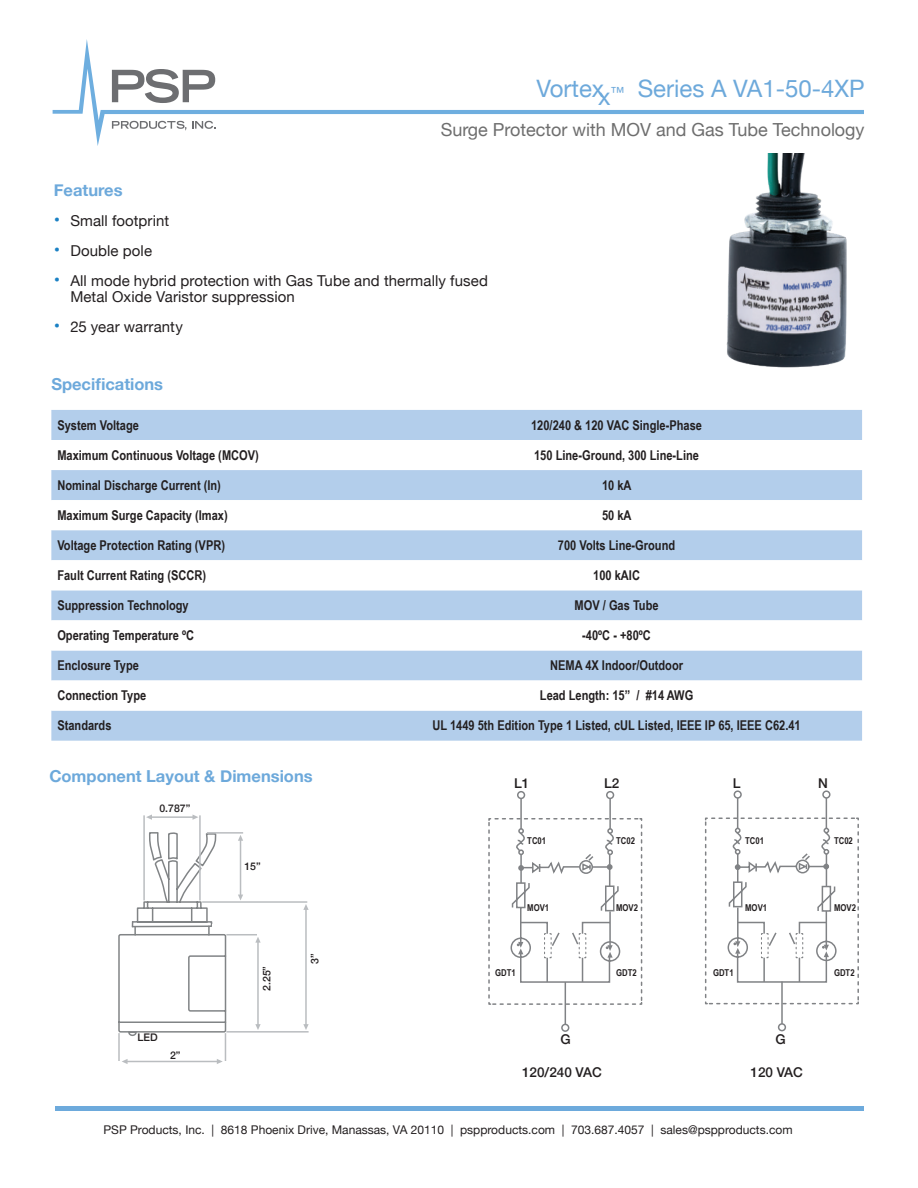
<style>
.page{position:relative;width:918px;height:1188px;background:#fff}
.page>*{position:absolute;margin:0;border:0;box-sizing:border-box;transform-origin:0 0}
.t1{font:24px "Helvetica Neue";color:#6da9db}
.t2{font:18px "Helvetica Neue";color:#6e6e6e}
.t3{font:700 16.5px "Helvetica Neue";color:#6da9db}
.t4{font:15px/15.8px "Helvetica Neue";letter-spacing:.005em;color:#231f20}
.t5{font:700 13.5px "Arial Narrow";color:#231f20}
.t6{font:500 13.5px "Helvetica Neue";color:#231f20}
.t7{font:12px "Helvetica Neue";color:#231f20}
.t8{font:500 10.5px "Helvetica Neue";color:#231f20}
.t9{font:700 9.45px "Arial Narrow";color:#231f20}
.s1{font-size:13.95px}
.s2{font-size:18px;color:#1b81c4}
</style>
<div class="page">
<svg style="left:53px;top:39px;width:811px;height:107px"></svg>
<svg style="left:112px;top:121px;width:74px;height:9px"></svg>
<svg style="left:192px;top:121px;width:23px;height:8px"></svg>
<svg style="left:112px;top:69px;width:103px;height:34px"></svg>
<hr style="left:55px;top:1107px;width:809px;height:4px;background:#6daadc">
<div style="left:51px;top:410px;width:811px;height:331px;background:#b3ceeb"></div>
<svg style="left:51px;top:440px;width:811px;height:271px"></svg>
<div style="left:517px;top:791px;width:8px;height:8px;border:2px solid #808285;border-radius:50%"></div>
<hr style="left:520px;top:798px;width:2px;height:32px;background:#808285">
<div style="left:561px;top:1024px;width:8px;height:8px;border:2px solid #808285;border-radius:50%"></div>
<hr style="left:565px;top:982px;width:1px;height:42px;background:#808285">
<div style="left:606px;top:791px;width:8px;height:8px;border:2px solid #808285;border-radius:50%"></div>
<hr style="left:609px;top:798px;width:2px;height:32px;background:#808285">
<svg style="left:488px;top:817px;width:155px;height:189px"></svg>
<div style="left:778px;top:1023px;width:8px;height:8px;border:2px solid #808285;border-radius:50%"></div>
<hr style="left:781px;top:982px;width:2px;height:42px;background:#808285">
<div style="left:734px;top:790px;width:8px;height:9px;border:2px solid #808285;border-radius:50%"></div>
<hr style="left:737px;top:798px;width:1px;height:32px;background:#808285">
<div style="left:822px;top:790px;width:9px;height:9px;border:2px solid #808285;border-radius:50%"></div>
<hr style="left:826px;top:798px;width:1px;height:32px;background:#808285">
<svg style="left:705px;top:817px;width:154px;height:188px"></svg>
<img style="left:726px;top:154px;width:121px;height:214px">
<hr style="left:143px;top:815px;width:2px;height:85px;background:#babdc0">
<hr style="left:199px;top:815px;width:2px;height:85px;background:#babdc0">
<hr style="left:149px;top:816px;width:45px;height:2px;background:#babdc0">
<hr style="left:207px;top:832px;width:36px;height:2px;background:#babdc0">
<hr style="left:240px;top:840px;width:1px;height:56px;background:#babdc0">
<hr style="left:202px;top:901px;width:105px;height:2px;background:#babdc0">
<hr style="left:226px;top:934px;width:35px;height:1px;background:#babdc0">
<hr style="left:305px;top:909px;width:2px;height:116px;background:#babdc0">
<hr style="left:257px;top:940px;width:2px;height:85px;background:#babdc0">
<hr style="left:226px;top:1031px;width:83px;height:2px;background:#babdc0">
<hr style="left:225px;top:1033px;width:1px;height:59px;background:#babdc0">
<hr style="left:118px;top:1033px;width:2px;height:31px;background:#babdc0">
<hr style="left:127px;top:1061px;width:91px;height:1px;background:#babdc0">
<svg style="left:146px;top:814px;width:6px;height:6px"></svg>
<svg style="left:193px;top:815px;width:5px;height:5px"></svg>
<svg style="left:217px;top:1059px;width:6px;height:5px"></svg>
<svg style="left:238px;top:835px;width:5px;height:6px"></svg>
<svg style="left:238px;top:895px;width:5px;height:5px"></svg>
<svg style="left:303px;top:1024px;width:6px;height:6px"></svg>
<svg style="left:303px;top:904px;width:6px;height:6px"></svg>
<svg style="left:255px;top:1024px;width:6px;height:6px"></svg>
<div style="left:114px;top:1085px;width:118px;height:12px;background:#fff"></div>
<svg style="left:118px;top:1059px;width:10px;height:5px"></svg>
<hr style="left:224px;top:1062px;width:3px;height:23px;background:#fff">
<svg style="left:255px;top:934px;width:6px;height:9px"></svg>
<svg style="left:118px;top:832px;width:109px;height:205px"></svg>
<img style="left:732px;top:265px;width:112px;height:72px">
<h1 class="t1" style="left:536px;top:72px;width:330px">Vortexx<span class="s1">™</span> Series A VA1-50-4XP</h1>
<h2 class="t2" style="left:441px;top:117px;width:425px">Surge Protector with MOV and Gas Tube Technology</h2>
<p class="t3" style="left:54px;top:177px;width:70px">Features</p>
<p class="t4" style="left:54px;top:214px;width:117px"><span class="s2">•</span> Small footprint</p>
<p class="t4" style="left:54px;top:244px;width:100px"><span class="s2">•</span> Double pole</p>
<p class="t4" style="left:70px;top:274px;width:419px;text-indent:-17px"><span class="s2">•</span> All mode hybrid protection with Gas Tube and thermally fused<br>Metal Oxide Varistor suppression</p>
<p class="t4" style="left:54px;top:319px;width:131px"><span class="s2">•</span> 25 year warranty</p>
<p class="t3" style="left:51px;top:372px;width:113px">Specifications</p>
<p class="t5" style="left:57px;top:415px;width:83px">System Voltage</p>
<p class="t5" style="left:531px;top:415px;width:172px">120/240 &amp; 120 VAC Single-Phase</p>
<p class="t5" style="left:57px;top:445px;width:203px">Maximum Continuous Voltage (MCOV)</p>
<p class="t5" style="left:534px;top:445px;width:166px">150 Line-Ground, 300 Line-Line</p>
<p class="t5" style="left:57px;top:475px;width:165px">Nominal Discharge Current (In)</p>
<p class="t5" style="left:602px;top:475px;width:31px">10 kA</p>
<p class="t5" style="left:57px;top:505px;width:172px">Maximum Surge Capacity (Imax)</p>
<p class="t5" style="left:602px;top:505px;width:31px">50 kA</p>
<p class="t5" style="left:57px;top:535px;width:169px">Voltage Protection Rating (VPR)</p>
<p class="t5" style="left:558px;top:535px;width:119px">700 Volts Line-Ground</p>
<p class="t5" style="left:57px;top:565px;width:150px">Fault Current Rating (SCCR)</p>
<p class="t5" style="left:593px;top:565px;width:48px">100 kAIC</p>
<p class="t5" style="left:57px;top:595px;width:133px">Suppression Technology</p>
<p class="t5" style="left:575px;top:595px;width:86px">MOV / Gas Tube</p>
<p class="t5" style="left:57px;top:625px;width:138px">Operating Temperature ºC</p>
<p class="t5" style="left:582px;top:625px;width:70px">-40ºC - +80ºC</p>
<p class="t5" style="left:57px;top:655px;width:83px">Enclosure Type</p>
<p class="t5" style="left:550px;top:655px;width:135px">NEMA 4X Indoor/Outdoor</p>
<p class="t5" style="left:57px;top:685px;width:90px">Connection Type</p>
<p class="t5" style="left:540px;top:685px;width:155px">Lead Length: 15” / #14 AWG</p>
<p class="t5" style="left:57px;top:715px;width:56px">Standards</p>
<p class="t5" style="left:432px;top:715px;width:370px">UL 1449 5th Edition Type 1 Listed, cUL Listed, IEEE IP 65, IEEE C62.41</p>
<p class="t3" style="left:49px;top:763px;width:265px">Component Layout &amp; Dimensions</p>
<p class="t8" style="left:159px;top:800px;width:32px">0.787”</p>
<p class="t8" style="left:138px;top:1029px;width:22px">LED</p>
<p class="t8" style="left:170px;top:1047px;width:12px">2”</p>
<p class="t8" style="left:244px;top:857px;width:18px">15”</p>
<p class="t8" style="left:258px;top:991px;width:27px;rotate:-90deg">2.25”</p>
<p class="t8" style="left:306px;top:964px;width:12px;rotate:-90deg">3”</p>
<p class="t6" style="left:514px;top:772px;width:17px">L1</p>
<p class="t6" style="left:733px;top:772px;width:9px">L</p>
<p class="t6" style="left:604px;top:772px;width:17px">L2</p>
<p class="t6" style="left:818px;top:772px;width:11px">N</p>
<p class="t9" style="left:527px;top:834px;width:20px">TC01</p>
<p class="t9" style="left:616px;top:834px;width:20px">TC02</p>
<p class="t9" style="left:745px;top:834px;width:20px">TC01</p>
<p class="t9" style="left:834px;top:834px;width:20px">TC02</p>
<p class="t9" style="left:527px;top:900px;width:23px">MOV1</p>
<p class="t9" style="left:616px;top:900px;width:23px">MOV2</p>
<p class="t9" style="left:745px;top:900px;width:23px">MOV1</p>
<p class="t9" style="left:834px;top:900px;width:23px">MOV2</p>
<p class="t9" style="left:495px;top:966px;width:22px">GDT1</p>
<p class="t9" style="left:616px;top:966px;width:22px">GDT2</p>
<p class="t9" style="left:713px;top:966px;width:22px">GDT1</p>
<p class="t9" style="left:834px;top:966px;width:22px">GDT2</p>
<p class="t6" style="left:561px;top:1029px;width:12px">G</p>
<p class="t6" style="left:775px;top:1029px;width:12px">G</p>
<p class="t6" style="left:522px;top:1061px;width:81px">120/240 VAC</p>
<p class="t6" style="left:751px;top:1061px;width:54px">120 VAC</p>
<p class="t7" style="left:104px;top:1121px;width:691px">PSP Products, Inc. | 8618 Phoenix Drive, Manassas, VA 20110 | pspproducts.com | 703.687.4057 | sales@pspproducts.com</p>
</div>
